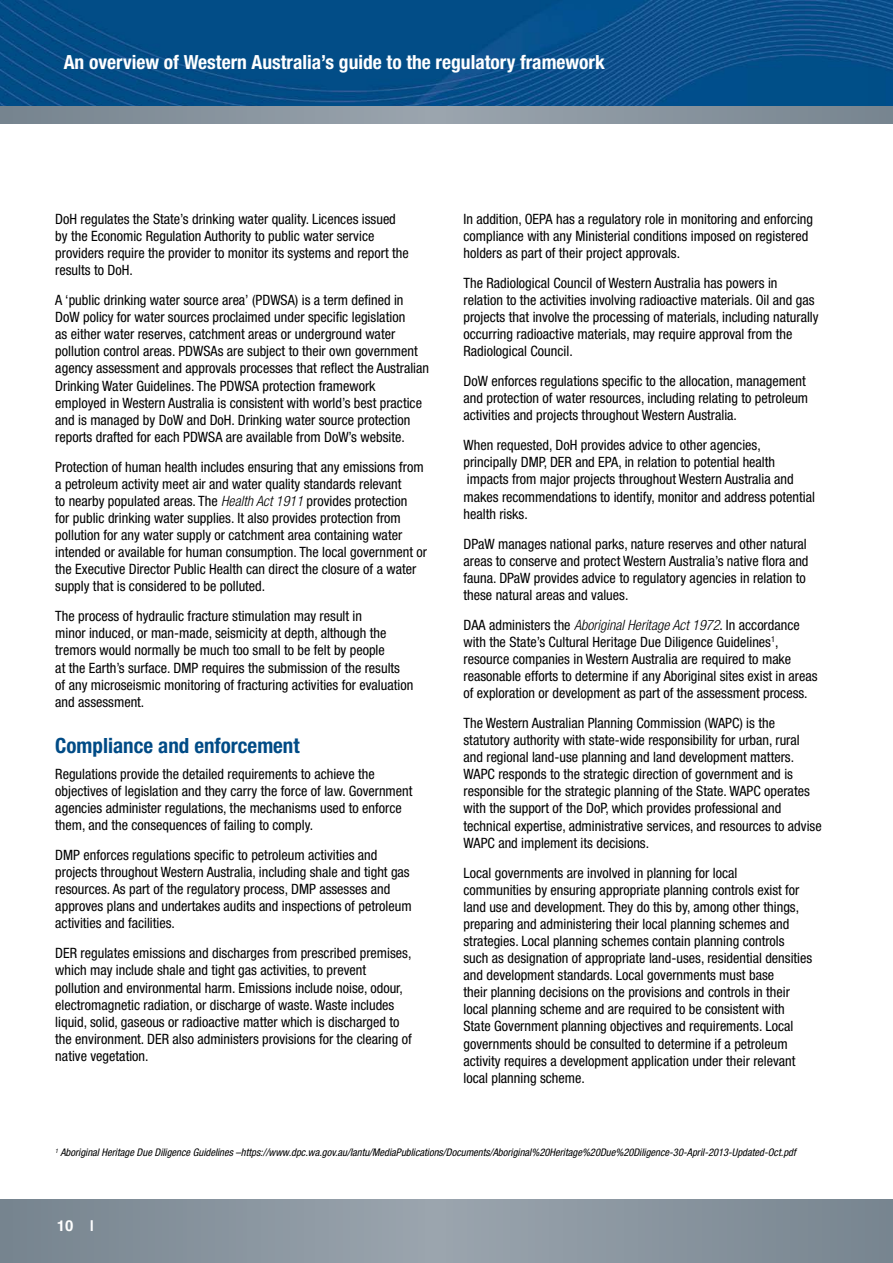
<style>
.page{position:relative;width:893px;height:1263px;background:#fff}
.page>*{position:absolute;margin:0;border:0;box-sizing:border-box;transform-origin:0 0}
.Heading{font:700 condensed 21px "Helvetica Neue";color:#004b86}
.t1{font:700 condensed 19.5px "Helvetica Neue";color:#fff}
.t2{font:700 15px "Helvetica";color:#fff}
.main_copy{font:condensed 14.25px/17.1px "Helvetica Neue";color:#000}
.t3{font:italic condensed 10.5px "Helvetica Neue";color:#000}
.s1{font-weight:300;font-style:italic}
</style>
<div class="page">
<img style="left:0;top:0;width:893px;height:106px">
<svg style="left:0;top:106px;width:893px;height:17px;background:#88949e"></svg>
<svg style="left:0;top:1199px;width:893px;height:64px;background:#88949e"></svg>
<h2 class="t1" style="left:64px;top:50px;width:543px">An overview of Western Australia’s guide to the regulatory framework</h2>
<p class="main_copy" style="left:55px;top:210px;width:355px">DoH regulates the State’s drinking water quality. Licences issued by the Economic Regulation Authority to public water service providers require the provider to monitor its systems and report the results to DoH.</p>
<p class="main_copy" style="left:55px;top:291px;width:375px">A ‘public drinking water source area’ (PDWSA) is a term defined in DoW policy for water sources proclaimed under specific legislation<br>as either water reserves, catchment areas or underground water pollution control areas. PDWSAs are subject to their own government agency assessment and approvals processes that reflect the Australian Drinking Water Guidelines. The PDWSA protection framework employed in Western Australia is consistent with world’s best practice and is managed by DoW and DoH. Drinking water source protection reports drafted for each PDWSA are available from DoW’s website.</p>
<p class="main_copy" style="left:55px;top:458px;width:373px">Protection of human health includes ensuring that any emissions from a petroleum activity meet air and water quality standards relevant<br>to nearby populated areas. The <span class="s1">Health Act 1911</span> provides protection<br>for public drinking water supplies. It also provides protection from pollution for any water supply or catchment area containing water intended or available for human consumption. The local government or the Executive Director Public Health can direct the closure of a water supply that is considered to be polluted.</p>
<p class="main_copy" style="left:55px;top:608px;width:360px">The process of hydraulic fracture stimulation may result in<br>minor induced, or man-made, seismicity at depth, although the tremors would normally be much too small to be felt by people<br>at the Earth’s surface. DMP requires the submission of the results of any microseismic monitoring of fracturing activities for evaluation and assessment.</p>
<h1 class="Heading" style="left:55px;top:733px;width:246px">Compliance and enforcement</h1>
<p class="main_copy" style="left:55px;top:765px;width:359px">Regulations provide the detailed requirements to achieve the objectives of legislation and they carry the force of law. Government agencies administer regulations, the mechanisms used to enforce them, and the consequences of failing to comply.</p>
<p class="main_copy" style="left:55px;top:846px;width:358px">DMP enforces regulations specific to petroleum activities and projects throughout Western Australia, including shale and tight gas resources. As part of the regulatory process, DMP assesses and approves plans and undertakes audits and inspections of petroleum activities and facilities.</p>
<p class="main_copy" style="left:55px;top:944px;width:358px">DER regulates emissions and discharges from prescribed premises, which may include shale and tight gas activities, to prevent pollution and environmental harm. Emissions include noise, odour, electromagnetic radiation, or discharge of waste. Waste includes liquid, solid, gaseous or radioactive matter which is discharged to the environment. DER also administers provisions for the clearing of native vegetation.</p>
<p class="main_copy" style="left:463px;top:210px;width:351px">In addition, OEPA has a regulatory role in monitoring and enforcing compliance with any Ministerial conditions imposed on registered holders as part of their project approvals.</p>
<p class="main_copy" style="left:463px;top:274px;width:357px">The Radiological Council of Western Australia has powers in relation to the activities involving radioactive materials. Oil and gas projects that involve the processing of materials, including naturally occurring radioactive materials, may require approval from the Radiological Council.</p>
<p class="main_copy" style="left:463px;top:372px;width:346px">DoW enforces regulations specific to the allocation, management and protection of water resources, including relating to petroleum activities and projects throughout Western Australia.</p>
<p class="main_copy" style="left:463px;top:437px;width:353px">When requested, DoH provides advice to other agencies, principally DMP, DER and EPA, in relation to potential health impacts from major projects throughout Western Australia and makes recommendations to identify, monitor and address potential health risks.</p>
<p class="main_copy" style="left:463px;top:535px;width:346px">DPaW manages national parks, nature reserves and other natural areas to conserve and protect Western Australia’s native flora and fauna. DPaW provides advice to regulatory agencies in relation to these natural areas and values.</p>
<p class="main_copy" style="left:463px;top:616px;width:355px">DAA administers the <span class="s1">Aboriginal Heritage Act 1972</span>. In accordance with the State’s Cultural Heritage Due Diligence Guidelines<sup>1</sup>, resource companies in Western Australia are required to make reasonable efforts to determine if any Aboriginal sites exist in areas of exploration or development as part of the assessment process.</p>
<p class="main_copy" style="left:463px;top:714px;width:360px">The Western Australian Planning Commission (WAPC) is the statutory authority with state-wide responsibility for urban, rural and regional land-use planning and land development matters.<br>WAPC responds to the strategic direction of government and is responsible for the strategic planning of the State. WAPC operates with the support of the DoP, which provides professional and technical expertise, administrative services, and resources to advise WAPC and implement its decisions.</p>
<p class="main_copy" style="left:463px;top:864px;width:350px">Local governments are involved in planning for local<br>communities by ensuring appropriate planning controls exist for land use and development. They do this by, among other things, preparing and administering their local planning schemes and strategies. Local planning schemes contain planning controls such as designation of appropriate land-uses, residential densities and development standards. Local governments must base<br>their planning decisions on the provisions and controls in their local planning scheme and are required to be consistent with State Government planning objectives and requirements. Local governments should be consulted to determine if a petroleum activity requires a development application under their relevant local planning scheme.</p>
<p class="t3" style="left:55px;top:1147px;width:742px"><sup>1</sup> Aboriginal Heritage Due Diligence Guidelines –https://www.dpc.wa.gov.au/lantu/MediaPublications/Documents/Aboriginal%20Heritage%20Due%20Diligence-30-April-2013-Updated-Oct.pdf</p>
<p class="t2" style="left:57px;top:1214px;width:39px">10 |</p>
</div>
